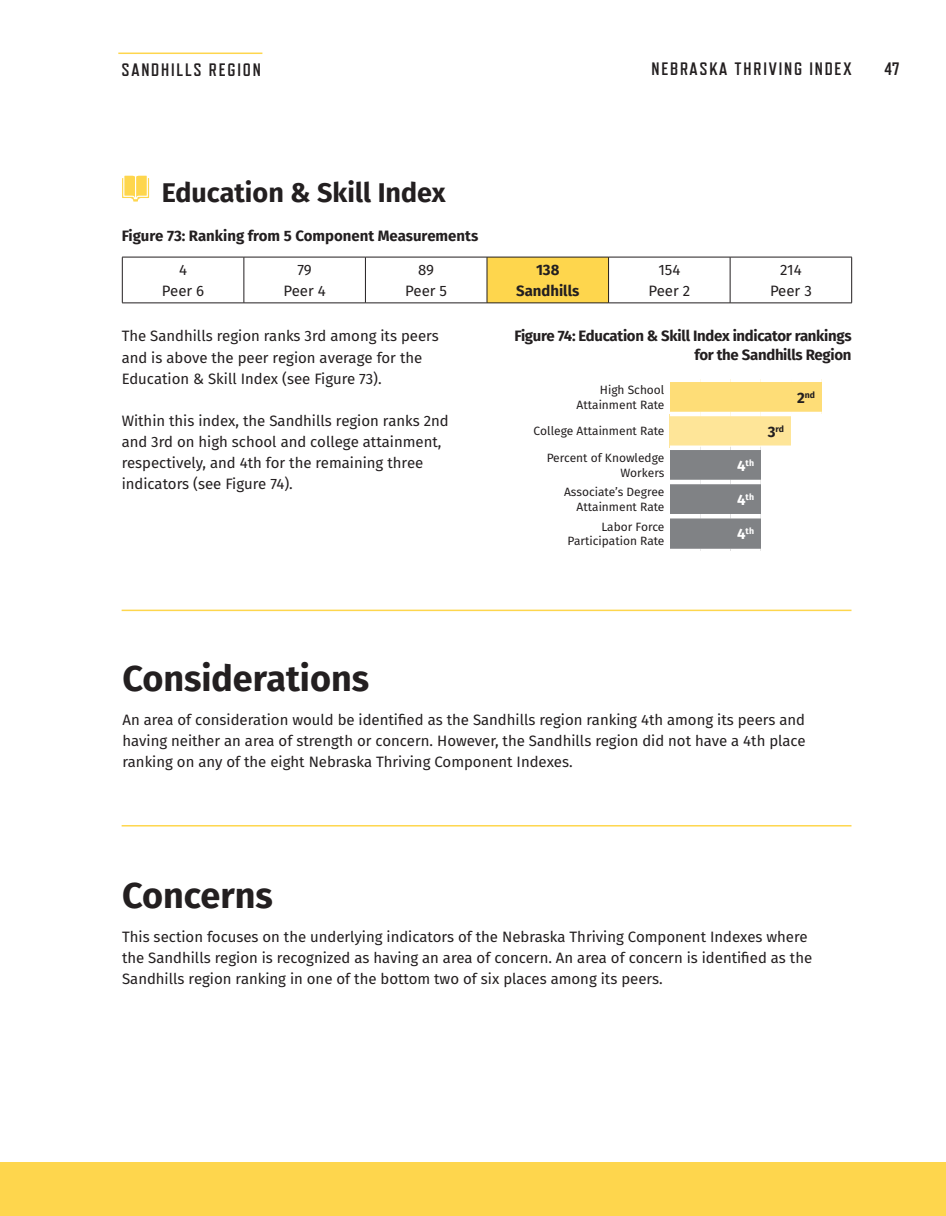
<style>
.page{position:relative;width:946px;height:1216px;background:#fff}
.page>*{position:absolute;margin:0;border:0;box-sizing:border-box;transform-origin:0 0}
.t1{font:700 36px "Fira Sans";color:#231f20}
.t2{font:700 27px "Fira Sans";color:#231f20}
.t3{font:700 18px "Refrigerator Deluxe";letter-spacing:.1em;color:#231f20}
.t4{font:15px/21px "Fira Sans";color:#231f20;text-align:center}
.t5{font:700 15px/18px "Fira Sans";letter-spacing:-.02em;color:#231f20;text-align:right}
.t6{font:700 15px/21px "Fira Sans";color:#231f20;text-align:center}
.t7{font:12px/14.4px "Fira Sans";color:#231f20;text-align:right}
.t8{font:700 8.7px "Fira Sans";color:#fff}
.t9{font:700 8.7px "Fira Sans";color:#231f20}
.s1{font-size:15px}
</style>
<div class="page">
<hr style="left:118px;top:52px;width:144px;height:2px;background:#fed64d">
<svg style="left:122px;top:176px;width:27px;height:25px"></svg>
<div style="left:669px;top:379px;width:151px;height:35px;background:#fedd77"></div>
<div style="left:669px;top:414px;width:121px;height:33px;background:#fee598"></div>
<div style="left:669px;top:447px;width:91px;height:104px;background:#808285"></div>
<div style="left:669px;top:377px;width:30px;height:5px;background:#fff"></div>
<div style="left:699px;top:377px;width:31px;height:5px;background:#fff"></div>
<div style="left:730px;top:377px;width:30px;height:5px;background:#fff"></div>
<div style="left:760px;top:377px;width:30px;height:5px;background:#fff"></div>
<div style="left:790px;top:377px;width:30px;height:5px;background:#fff"></div>
<div style="left:669px;top:411px;width:30px;height:5px;background:#fff"></div>
<div style="left:699px;top:411px;width:31px;height:5px;background:#fff"></div>
<div style="left:730px;top:411px;width:30px;height:5px;background:#fff"></div>
<div style="left:760px;top:411px;width:30px;height:5px;background:#fff"></div>
<div style="left:790px;top:411px;width:30px;height:5px;background:#fff"></div>
<div style="left:669px;top:445px;width:30px;height:5px;background:#fff"></div>
<div style="left:669px;top:479px;width:30px;height:5px;background:#fff"></div>
<hr style="left:669px;top:514px;width:30px;height:4px;background:#fff">
<div style="left:699px;top:445px;width:31px;height:5px;background:#fff"></div>
<div style="left:730px;top:445px;width:30px;height:5px;background:#fff"></div>
<div style="left:760px;top:445px;width:30px;height:5px;background:#fff"></div>
<div style="left:699px;top:479px;width:31px;height:5px;background:#fff"></div>
<div style="left:730px;top:479px;width:30px;height:5px;background:#fff"></div>
<hr style="left:699px;top:514px;width:31px;height:4px;background:#fff">
<hr style="left:730px;top:514px;width:30px;height:4px;background:#fff">
<div style="left:669px;top:548px;width:30px;height:5px;background:#fff"></div>
<div style="left:699px;top:548px;width:31px;height:5px;background:#fff"></div>
<div style="left:730px;top:548px;width:30px;height:5px;background:#fff"></div>
<div style="left:486px;top:257px;width:122px;height:46px;background:#fed64d"></div>
<hr style="left:122px;top:257px;width:122px;height:1px;background:#231f20">
<hr style="left:122px;top:257px;width:1px;height:45px;background:#231f20">
<hr style="left:243px;top:257px;width:1px;height:45px;background:#231f20">
<hr style="left:244px;top:257px;width:121px;height:1px;background:#231f20">
<hr style="left:365px;top:257px;width:122px;height:1px;background:#231f20">
<hr style="left:365px;top:257px;width:1px;height:45px;background:#231f20">
<hr style="left:487px;top:257px;width:121px;height:1px;background:#231f20">
<hr style="left:486px;top:257px;width:1px;height:45px;background:#231f20">
<hr style="left:608px;top:257px;width:121px;height:1px;background:#231f20">
<hr style="left:608px;top:257px;width:1px;height:45px;background:#231f20">
<hr style="left:729px;top:257px;width:122px;height:1px;background:#231f20">
<hr style="left:729px;top:257px;width:1px;height:45px;background:#231f20">
<hr style="left:851px;top:257px;width:1px;height:45px;background:#231f20">
<hr style="left:122px;top:302px;width:122px;height:1px;background:#231f20">
<hr style="left:244px;top:302px;width:121px;height:1px;background:#231f20">
<hr style="left:365px;top:302px;width:122px;height:1px;background:#231f20">
<hr style="left:487px;top:302px;width:121px;height:1px;background:#231f20">
<hr style="left:608px;top:302px;width:121px;height:1px;background:#231f20">
<hr style="left:729px;top:302px;width:122px;height:1px;background:#231f20">
<hr style="left:122px;top:609px;width:729px;height:2px;background:#fed64d">
<hr style="left:122px;top:824px;width:729px;height:2px;background:#fed64d">
<div style="left:0;top:1161px;width:945px;height:54px;background:#fed64d"></div>
<p class="t3" style="left:121px;top:59px;width:141px">SANDHILLS REGION</p>
<h2 class="t2" style="left:162px;top:169px;width:285px">Education &amp; Skill Index</h2>
<p class="t3" style="left:651px;top:59px;width:201px">NEBRASKA THRIVING INDEX</p>
<p class="t3" style="left:883px;top:59px;width:17px">47</p>
<p class="t6" style="left:122px;top:224px;width:358px">Figure 73: Ranking from 5 Component Measurements</p>
<p class="t4" style="left:162px;top:259px;width:44px">4<br>Peer 6</p>
<p class="t4" style="left:283px;top:259px;width:44px">79<br>Peer 4</p>
<p class="t4" style="left:405px;top:259px;width:43px">89<br>Peer 5</p>
<p class="t6" style="left:516px;top:258px;width:65px">138<br>Sandhills</p>
<p class="t4" style="left:648px;top:259px;width:43px">154<br>Peer 2</p>
<p class="t4" style="left:769px;top:259px;width:43px">214<br>Peer 3</p>
<p class="t4" style="left:122px;top:325px;width:318px;text-align:left">The Sandhills region ranks 3rd among its peers and is above the peer region average for the<br>Education &amp; Skill Index (see Figure 73).</p>
<p class="t4" style="left:122px;top:409px;width:328px;text-align:left">Within this index, the Sandhills region ranks 2nd and 3rd on high school and college attainment, respectively, and 4th for the remaining three indicators (see Figure 74).</p>
<p class="t5" style="left:514px;top:326px;width:338px">Figure 74: Education &amp; Skill Index indicator rankings for the Sandhills Region</p>
<p class="t7" style="left:576px;top:382px;width:89px">High School<br>Attainment Rate</p>
<p class="t9" style="left:796px;top:387px;width:19px"><span class="s1">2</span>nd</p>
<p class="t7" style="left:533px;top:423px;width:132px">College Attainment Rate</p>
<p class="t9" style="left:767px;top:421px;width:18px"><span class="s1">3</span>rd</p>
<p class="t7" style="left:546px;top:450px;width:119px">Percent of Knowledge<br>Workers</p>
<p class="t8" style="left:736px;top:455px;width:18px"><span class="s1">4</span>th</p>
<p class="t7" style="left:563px;top:484px;width:102px">Associate’s Degree<br>Attainment Rate</p>
<p class="t8" style="left:736px;top:489px;width:18px"><span class="s1">4</span>th</p>
<p class="t7" style="left:567px;top:519px;width:98px">Labor Force<br>Participation Rate</p>
<p class="t8" style="left:736px;top:523px;width:18px"><span class="s1">4</span>th</p>
<h1 class="t1" style="left:122px;top:647px;width:248px">Considerations</h1>
<p class="t4" style="left:122px;top:708px;width:684px;text-align:justify">An area of consideration would be identified as the Sandhills region ranking 4th among its peers and having neither an area of strength or concern. However, the Sandhills region did not have a 4th place ranking on any of the eight Nebraska Thriving Component Indexes.</p>
<h1 class="t1" style="left:122px;top:864px;width:152px">Concerns</h1>
<p class="t4" style="left:122px;top:925px;width:691px;text-align:left">This section focuses on the underlying indicators of the Nebraska Thriving Component Indexes where the Sandhills region is recognized as having an area of concern. An area of concern is identified as the<br>Sandhills region ranking in one of the bottom two of six places among its peers.</p>
</div>
